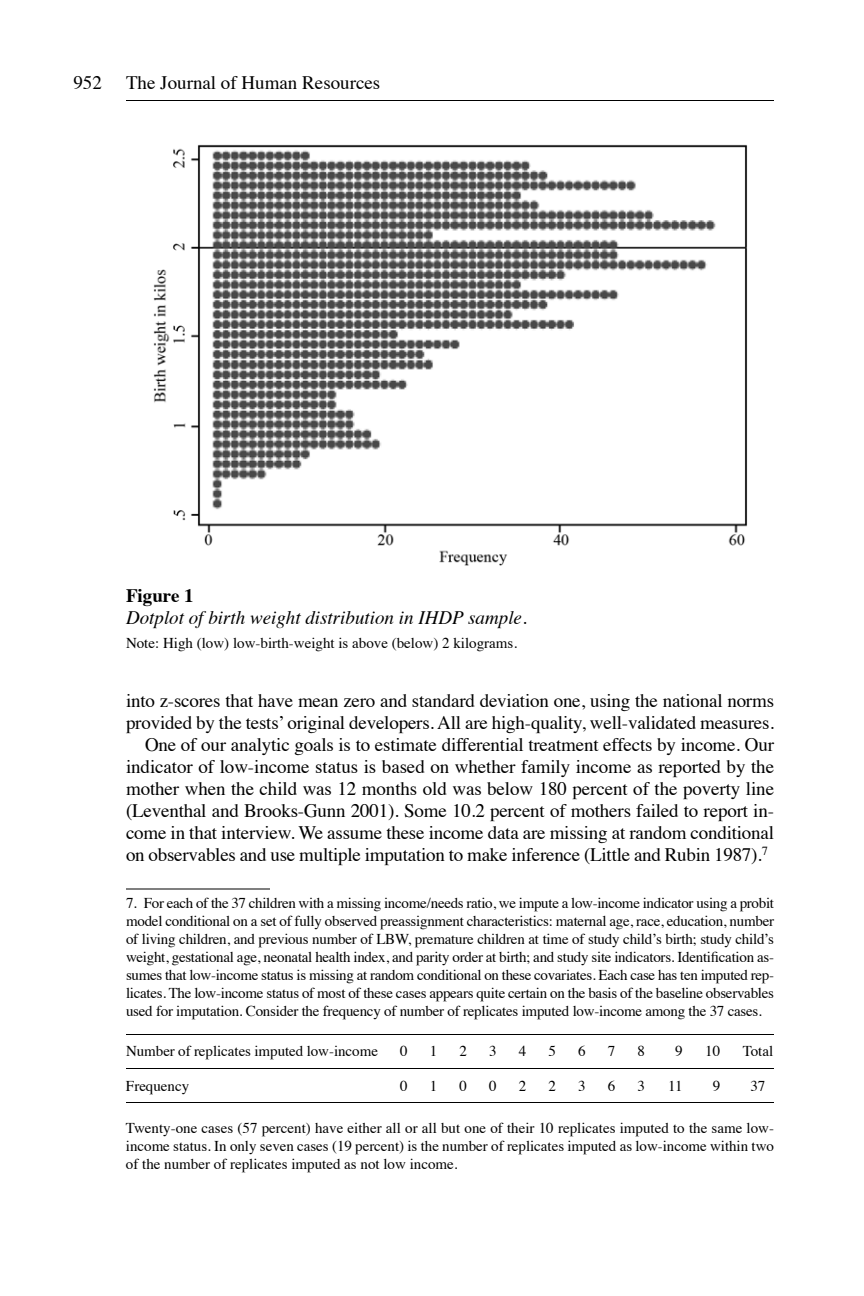
<style>
.page{position:relative;width:864px;height:1296px;background:#fff}
.page>*{position:absolute;margin:0;border:0;box-sizing:border-box;transform-origin:0 0}
.t1{font:19px/22px "Times";letter-spacing:-.01em;color:#000;text-align:right}
.t2{font:italic 19px "Times";color:#000}
.t3{font:700 19px "Times";color:#000}
.t4{font:15px/18px "Times";color:#000;text-align:justify}
</style>
<div class="page">
<hr style="left:126px;top:100px;width:648px;height:1px;background:#000">
<hr style="left:126px;top:888px;width:144px;height:2px;background:#000">
<hr style="left:126px;top:1034px;width:648px;height:1px;background:#000">
<hr style="left:126px;top:1068px;width:648px;height:1px;background:#000">
<hr style="left:126px;top:1102px;width:648px;height:1px;background:#000">
<img style="left:153px;top:144px;width:595px;height:422px">
<p class="t1" style="left:73px;top:73px;width:30px">952</p>
<p class="t1" style="left:126px;top:73px;width:256px">The Journal of Human Resources</p>
<p class="t3" style="left:126px;top:588px;width:69px">Figure 1</p>
<p class="t2" style="left:126px;top:610px;width:402px">Dotplot of birth weight distribution in IHDP sample.</p>
<p class="t4" style="left:126px;top:635px;width:393px">Note: High (low) low- birth- weight is above (below) 2 kilograms.</p>
<p class="t1" style="left:126px;top:691px;width:650px">into z- scores that have mean zero and standard deviation one, using the national norms provided by the tests’ original developers. All are high- quality, well- validated measures.<br>One of our analytic goals is to estimate differential treatment effects by income. Our indicator of low- income status is based on whether family income as reported by the mother when the child was 12 months old was below 180 percent of the poverty line (Leventhal and Brooks- Gunn 2001). Some 10.2 percent of mothers failed to report in&shy;come in that interview. We assume these income data are missing at random conditional on observables and use multiple imputation to make inference (Little and Rubin 1987).<sup>7</sup><sup>7</sup></p>
<p class="t4" style="left:126px;top:895px;width:650px">7. For each of the 37 children with a missing income / needs ratio, we impute a low- income indicator using a probit model conditional on a set of fully observed preassignment characteristics: maternal age, race, education, number of living children, and previous number of LBW, premature children at time of study child’s birth; study child’s weight, gestational age, neonatal health index, and parity order at birth; and study site indicators. Identification as&shy;sumes that low- income status is missing at random conditional on these covariates. Each case has ten imputed rep&shy;licates. The low- income status of most of these cases appears quite certain on the basis of the baseline observables used for imputation. Consider the frequency of number of replicates imputed low- income among the 37 cases.</p>
<p class="t4" style="left:126px;top:1044px;width:254px">Number of replicates imputed low- income</p>
<p class="t4" style="left:400px;top:1044px;width:9px">0</p>
<p class="t4" style="left:430px;top:1044px;width:9px">1</p>
<p class="t4" style="left:459px;top:1044px;width:9px">2</p>
<p class="t4" style="left:489px;top:1044px;width:9px">3</p>
<p class="t4" style="left:519px;top:1044px;width:9px">4</p>
<p class="t4" style="left:548px;top:1044px;width:9px">5</p>
<p class="t4" style="left:578px;top:1044px;width:9px">6</p>
<p class="t4" style="left:608px;top:1044px;width:9px">7</p>
<p class="t4" style="left:637px;top:1044px;width:9px">8</p>
<p class="t4" style="left:675px;top:1044px;width:9px">9</p>
<p class="t4" style="left:705px;top:1044px;width:16px">10</p>
<p class="t4" style="left:743px;top:1044px;width:32px">Total</p>
<p class="t4" style="left:126px;top:1078px;width:65px">Frequency</p>
<p class="t4" style="left:400px;top:1078px;width:9px">0</p>
<p class="t4" style="left:430px;top:1078px;width:9px">1</p>
<p class="t4" style="left:459px;top:1078px;width:9px">0</p>
<p class="t4" style="left:489px;top:1078px;width:9px">0</p>
<p class="t4" style="left:519px;top:1078px;width:9px">2</p>
<p class="t4" style="left:548px;top:1078px;width:9px">2</p>
<p class="t4" style="left:578px;top:1078px;width:9px">3</p>
<p class="t4" style="left:608px;top:1078px;width:9px">6</p>
<p class="t4" style="left:637px;top:1078px;width:9px">3</p>
<p class="t4" style="left:668px;top:1078px;width:16px">11</p>
<p class="t4" style="left:713px;top:1078px;width:9px">9</p>
<p class="t4" style="left:750px;top:1078px;width:16px">37</p>
<p class="t4" style="left:126px;top:1120px;width:650px">Twenty- one cases (57 percent) have either all or all but one of their 10 replicates imputed to the same low&shy;income status. In only seven cases (19 percent) is the number of replicates imputed as low- income within two of the number of replicates imputed as not low income.</p>
</div>
